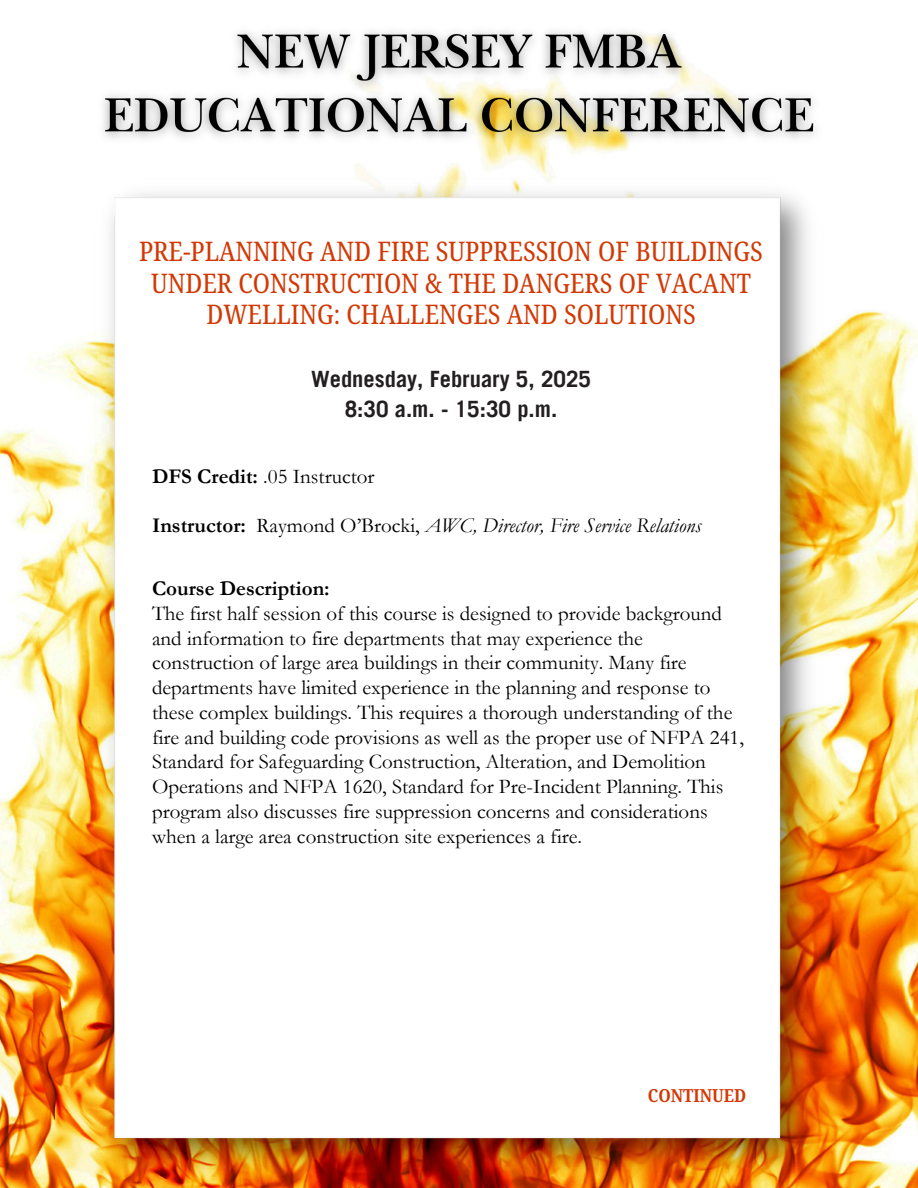
<style>
.page{position:relative;width:918px;height:1188px;background:#fff}
.page>*{position:absolute;margin:0;border:0;box-sizing:border-box;transform-origin:0 0}
.t1{font:27px/31.5px "Noto Serif Ethiopic Condensed";color:#d23905;text-align:center}
.t2{font:700 22.5px/30.3px "Trade Gothic LT Pro";color:#231f20;text-align:center}
.t3{font:21px/24.8px "Garamond";color:#000}
.t4{font:italic 21px "Garamond";color:#000}
.t5{font:700 18px "Noto Serif Ethiopic Condensed";color:#d23905}
.s1{font-weight:700}
.s2{font-weight:700;font-style:normal}
.s3{font-style:normal}
</style>
<div class="page">
<img style="left:0;top:150px;width:918px;height:1038px">
<img style="left:95px;top:177px;width:729px;height:1005px">
<img style="left:103px;top:29px;width:713px;height:121px">
<h4 class="t1" style="left:139px;top:235px;width:625px">PRE-PLANNING AND FIRE SUPPRESSION OF BUILDINGS<br>UNDER CONSTRUCTION &amp; THE DANGERS OF VACANT<br>DWELLING: CHALLENGES AND SOLUTIONS</h4>
<p class="t2" style="left:311px;top:366px;width:282px">Wednesday, February 5, 2025<br>8:30 a.m. - 15:30 p.m.</p>
<p class="t3" style="left:152px;top:464px;width:224px"><span class="s1">DFS Credit:</span> .05 Instructor</p>
<h2 class="t4" style="left:152px;top:514px;width:551px"><span class="s2">Instructor:</span> <span class="s3">Raymond O’Brocki,</span> AWC, Director, Fire Service Relations</h2>
<h4 class="t3" style="left:152px;top:576px;width:593px"><span class="s1">Course Description:<br></span>The first half session of this course is designed to provide background and information to fire departments that may experience the construction of large area buildings in their community. Many fire departments have limited experience in the planning and response to these complex buildings. This requires a thorough understanding of the fire and building code provisions as well as the proper use of NFPA 241, Standard for Safeguarding Construction, Alteration, and Demolition Operations and NFPA 1620, Standard for Pre-Incident Planning. This program also discusses fire suppression concerns and considerations when a large area construction site experiences a fire.</h4>
<h4 class="t5" style="left:648px;top:1083px;width:100px">CONTINUED</h4>
</div>
